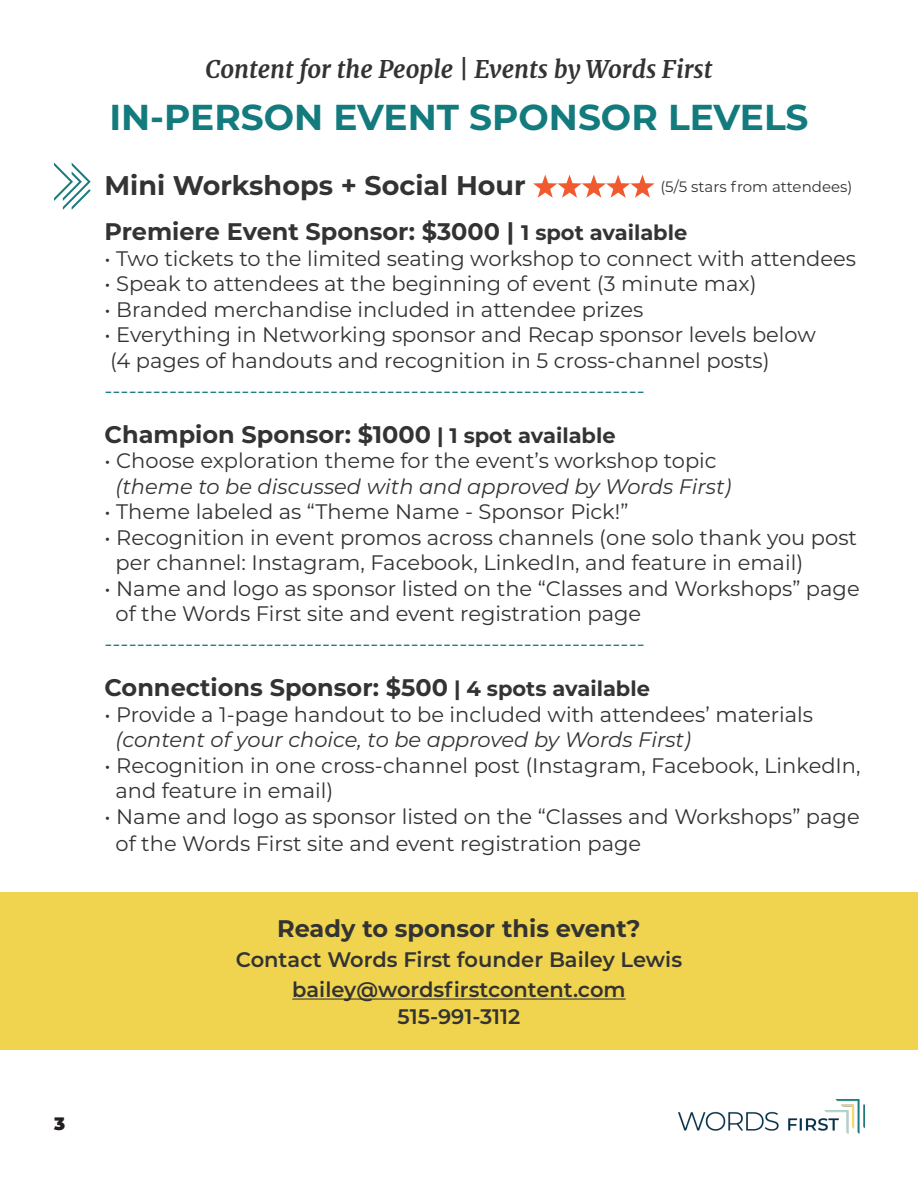
<style>
.page{position:relative;width:918px;height:1188px;background:#fff}
.page>*{position:absolute;margin:0;border:0;box-sizing:border-box;transform-origin:0 0}
.t1{font:700 36px "Montserrat";color:#137b7d}
.t2{font:700 27px "Montserrat";color:#323332}
.t3{font:700 24px "Montserrat";color:#323332}
.t4{font:italic 700 24px "Merriweather";color:#323332}
.t5{font:21px/25.5px "Montserrat";color:#323332}
.t6{font:21px "Montserrat";color:#117a7d}
.t7{font:600 21px "Montserrat";color:#323332}
.t8{font:900 18px "Montserrat";color:#231f20}
.t9{font:15px "Montserrat";color:#323332}
.s1{font-size:21px}
.s2{font-style:italic}
</style>
<div class="page">
<img style="left:678px;top:1099px;width:186px;height:35px">
<svg style="left:54px;top:162px;width:37px;height:48px"></svg>
<svg style="left:533px;top:175px;width:122px;height:23px"></svg>
<div style="left:1px;top:892px;width:917px;height:158px;background:#f0d44f"></div>
<hr style="left:292px;top:999px;width:334px;height:1px;background:#323332">
<p class="t8" style="left:54px;top:1110px;width:13px">3</p>
<p class="t4" style="left:206px;top:54px;width:508px">Content for the People | Events by Words First</p>
<p class="t1" style="left:109px;top:92px;width:701px">IN-PERSON EVENT SPONSOR LEVELS</p>
<p class="t2" style="left:105px;top:166px;width:423px">Mini Workshops + Social Hour</p>
<p class="t3" style="left:105px;top:214px;width:584px">Premiere Event Sponsor: $3000 | <span class="s1">1 spot available</span></p>
<p class="t5" style="left:105px;top:245px;width:753px">• Two tickets to the limited seating workshop to connect with attendees</p>
<p class="t5" style="left:105px;top:270px;width:654px">• Speak to attendees at the beginning of event (3 minute max)</p>
<p class="t5" style="left:105px;top:296px;width:540px">• Branded merchandise included in attendee prizes</p>
<p class="t5" style="left:105px;top:321px;width:713px">• Everything in Networking sponsor and Recap sponsor levels below (4 pages of handouts and recognition in 5 cross-channel posts)</p>
<p class="t6" style="left:105px;top:376px;width:542px">-------------------------------------------------------------------</p>
<p class="t3" style="left:105px;top:417px;width:513px">Champion Sponsor: $1000 <span class="s1">| 1 spot available</span></p>
<p class="t5" style="left:116px;top:447px;width:618px;text-indent:-11px">• Choose exploration theme for the event’s workshop topic <span class="s2">(theme to be discussed with and approved by Words First)</span></p>
<p class="t5" style="left:105px;top:498px;width:525px">• Theme labeled as “Theme Name - Sponsor Pick!”</p>
<p class="t5" style="left:105px;top:524px;width:754px">• Recognition in event promos across channels (one solo thank you post</p>
<p class="t5" style="left:116px;top:549px;width:689px">per channel: Instagram, Facebook, LinkedIn, and feature in email)</p>
<p class="t5" style="left:105px;top:575px;width:757px">• Name and logo as sponsor listed on the “Classes and Workshops” page</p>
<p class="t5" style="left:116px;top:600px;width:527px">of the Words First site and event registration page</p>
<p class="t6" style="left:105px;top:629px;width:542px">-------------------------------------------------------------------</p>
<p class="t3" style="left:105px;top:670px;width:547px">Connections Sponsor: $500 <span class="s1">| 4 spots available</span></p>
<p class="t5" style="left:116px;top:701px;width:699px;text-indent:-11px">• Provide a 1-page handout to be included with attendees’ materials <span class="s2">(content of your choice, to be approved by Words First)</span></p>
<p class="t5" style="left:105px;top:752px;width:758px">• Recognition in one cross-channel post (Instagram, Facebook, LinkedIn,</p>
<p class="t5" style="left:116px;top:777px;width:219px">and feature in email)</p>
<p class="t5" style="left:105px;top:803px;width:757px">• Name and logo as sponsor listed on the “Classes and Workshops” page</p>
<p class="t5" style="left:116px;top:830px;width:527px">of the Words First site and event registration page</p>
<p class="t9" style="left:660px;top:176px;width:194px">(5/5 stars from attendees)</p>
<p class="t3" style="left:277px;top:911px;width:365px">Ready to sponsor this event?</p>
<p class="t7" style="left:236px;top:945px;width:448px">Contact Words First founder Bailey Lewis</p>
<p class="t7" style="left:292px;top:975px;width:335px">bailey@wordsfirstcontent.com</p>
<p class="t7" style="left:398px;top:1002px;width:124px">515-991-3112</p>
</div>
